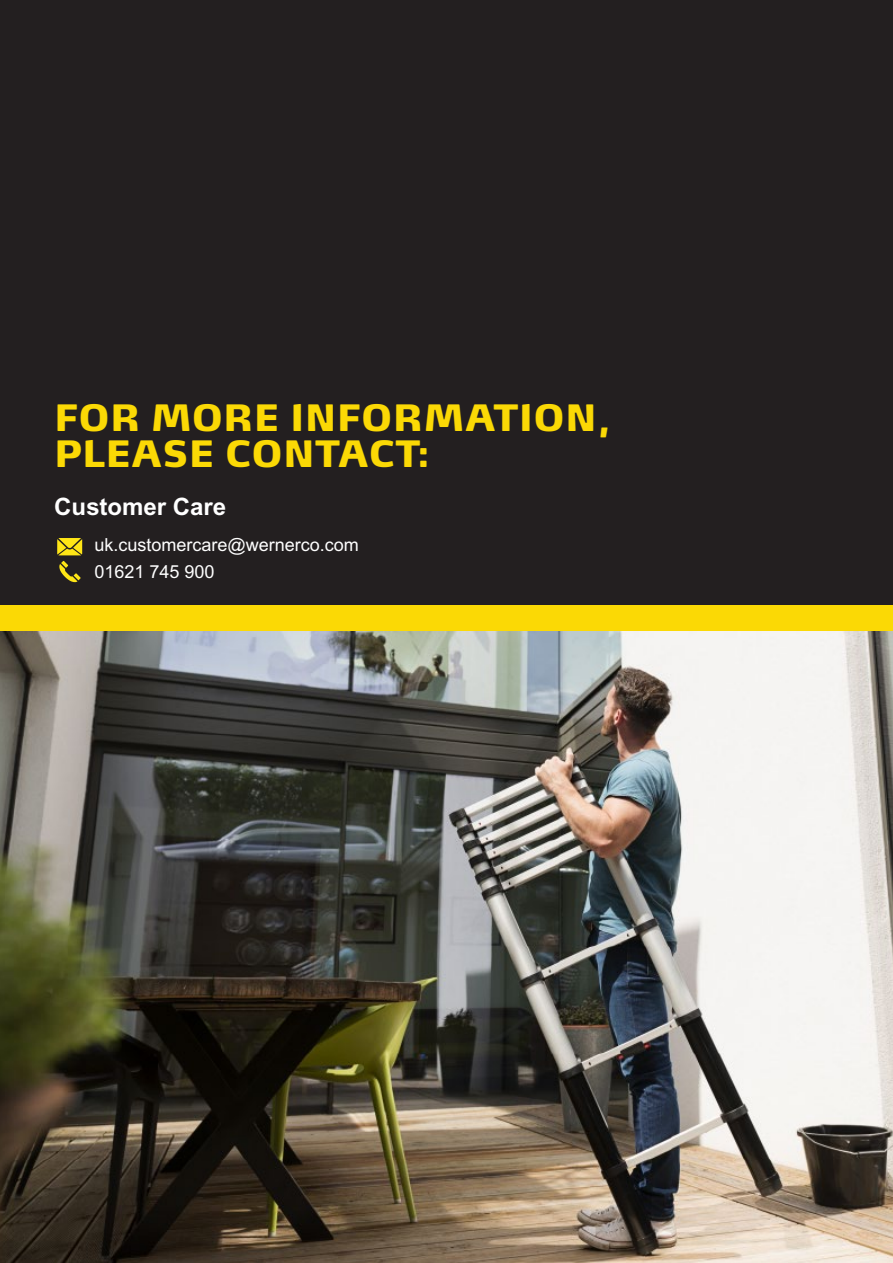
<style>
.page{position:relative;width:893px;height:1263px;background:#fff}
.page>*{position:absolute;margin:0;border:0;box-sizing:border-box;transform-origin:0 0}
.t1{font:900 36px/36px "Max OT";letter-spacing:.01em;color:#fbd905}
.t2{font:700 24px "Arial MT Std";color:#fff}
.t3{font:18px/27px "Arial MT Std";color:#fff}
</style>
<div class="page">
<div style="left:0;top:0;width:893px;height:668px;background:#231f20"></div>
<img style="left:0;top:631px;width:893px;height:632px">
<div style="left:0;top:605px;width:893px;height:25px;background:#fbd905"></div>
<svg style="left:57px;top:538px;width:25px;height:17px"></svg>
<svg style="left:59px;top:561px;width:22px;height:21px"></svg>
<h1 class="t1" style="left:54px;top:399px;width:558px">FOR MORE INFORMATION,<br>PLEASE CONTACT:</h1>
<h2 class="t2" style="left:54px;top:493px;width:174px">Customer Care</h2>
<p class="t3" style="left:94px;top:531px;width:266px">uk.customercare@wernerco.com<br>01621 745 900</p>
</div>
